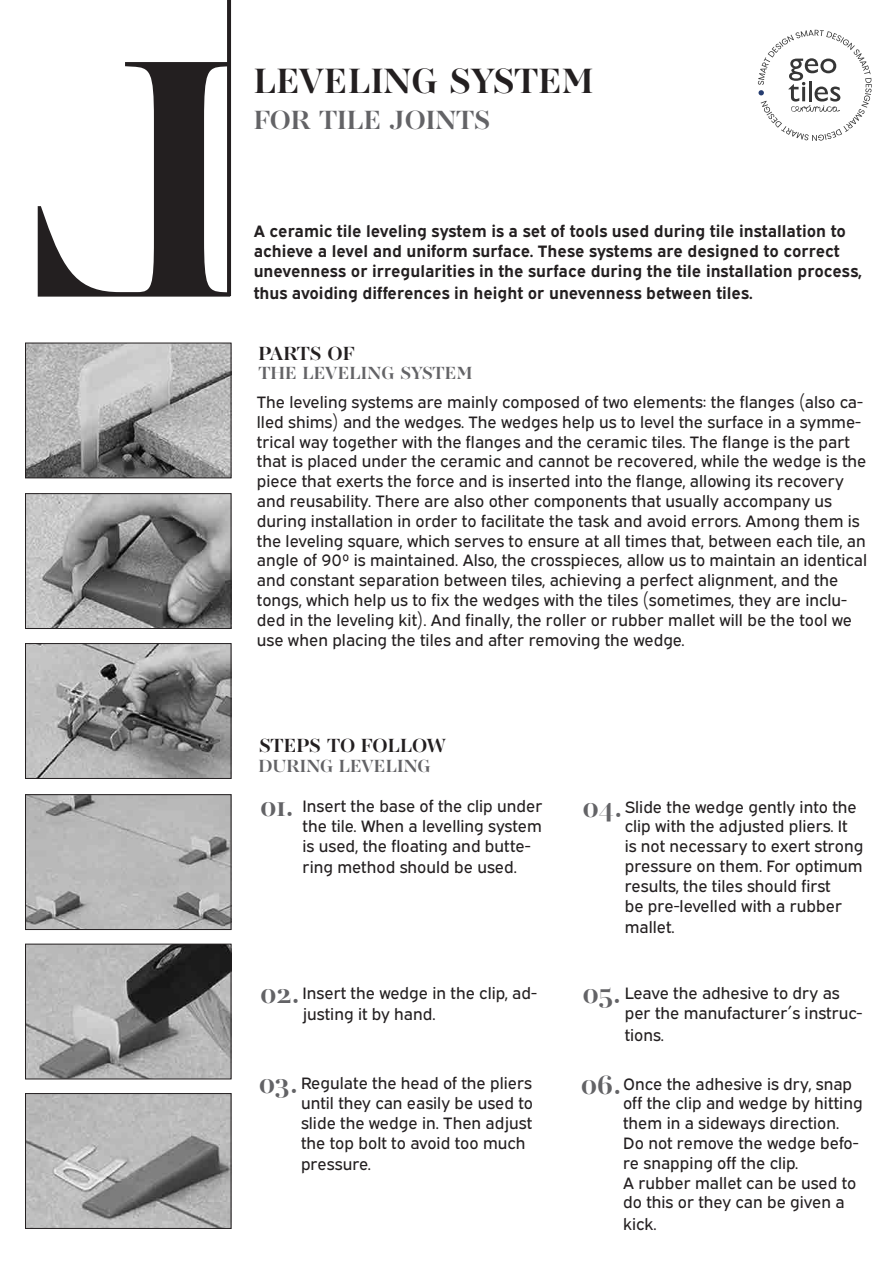
<style>
.page{position:relative;width:893px;height:1263px;background:#fff}
.page>*{position:absolute;margin:0;border:0;box-sizing:border-box;transform-origin:0 0}
.t1{font:700 36px "AW Conqueror Std Didot";color:#231f20}
.t2{font:700 27px "AW Conqueror Std Didot";color:#636366}
.t3{font:700 19.5px "AW Conqueror Std Didot";letter-spacing:-.02em;color:#231f20}
.t4{font:700 18px "AW Conqueror Std Didot";color:#636366}
.t5{font:16.5px/19.8px "Expressway Rg";color:#231f20}
.t6{font:700 16.5px/19.8px "Expressway Rg";color:#231f20}
</style>
<div class="page">
<hr style="left:227px;top:0;width:4px;height:296px;background:#231f20">
<svg style="left:758px;top:30px;width:114px;height:111px"></svg>
<img style="left:27px;top:345px;width:202px;height:131px">
<div style="left:25px;top:343px;width:206px;height:135px;border:1px solid #231f20"></div>
<img style="left:27px;top:495px;width:202px;height:132px">
<div style="left:25px;top:493px;width:206px;height:136px;border:1px solid #231f20"></div>
<img style="left:27px;top:645px;width:202px;height:132px">
<div style="left:25px;top:643px;width:206px;height:136px;border:1px solid #231f20"></div>
<img style="left:27px;top:796px;width:202px;height:132px">
<div style="left:25px;top:794px;width:206px;height:136px;border:1px solid #231f20"></div>
<img style="left:27px;top:946px;width:202px;height:131px">
<div style="left:25px;top:944px;width:206px;height:135px;border:1px solid #231f20"></div>
<img style="left:27px;top:1095px;width:202px;height:131px">
<div style="left:25px;top:1093px;width:206px;height:135px;border:1px solid #231f20"></div>
<svg style="left:227px;top:62px;width:3px;height:235px"></svg>
<h1 class="t1" style="left:254px;top:63px;width:341px">LEVELING SYSTEM</h1>
<h2 class="t2" style="left:254px;top:106px;width:239px">FOR TILE JOINTS</h2>
<p class="t6" style="left:254px;top:220px;width:610px">A ceramic tile leveling system is a set of tools used during tile installation to achieve a level and uniform surface. These systems are designed to correct unevenness or irregularities in the surface during the tile installation process,</p>
<p class="t6" style="left:254px;top:281px;width:501px">thus avoiding differences in height or unevenness between tiles.</p>
<p class="t3" style="left:258px;top:344px;width:99px">PARTS OF</p>
<p class="t4" style="left:258px;top:364px;width:215px">THE LEVELING SYSTEM</p>
<p class="t5" style="left:257px;top:391px;width:612px">The leveling systems are mainly composed of two elements: the flanges (also ca&shy;lled shims) and the wedges. The wedges help us to level the surface in a symme&shy;trical way together with the flanges and the ceramic tiles. The flange is the part that is placed under the ceramic and cannot be recovered, while the wedge is the piece that exerts the force and is inserted into the flange, allowing its recovery and reusability. There are also other components that usually accompany us during installation in order to facilitate the task and avoid errors. Among them is the leveling square, which serves to ensure at all times that, between each tile, an angle of 90º is maintained. Also, the crosspieces, allow us to maintain an identical and constant separation between tiles, achieving a perfect alignment, and the tongs, which help us to fix the wedges with the tiles (sometimes, they are inclu&shy;ded in the leveling kit). And finally, the roller or rubber mallet will be the tool we use when placing the tiles and after removing the wedge.</p>
<p class="t3" style="left:258px;top:736px;width:190px">STEPS TO FOLLOW</p>
<p class="t4" style="left:258px;top:757px;width:174px">DURING LEVELING</p>
<h2 class="t2" style="left:261px;top:794px;width:35px">01.</h2>
<p class="t5" style="left:303px;top:795px;width:241px;text-align:justify">Insert the base of the clip under the tile. When a levelling system is used, the floating and butte-</p>
<p class="t5" style="left:303px;top:856px;width:216px">ring method should be used.</p>
<p class="t5" style="left:625px;top:795px;width:240px">Slide the wedge gently into the clip with the adjusted pliers. It is not necessary to exert strong pressure on them. For optimum results, the tiles should first<br>be pre-levelled with a rubber</p>
<p class="t5" style="left:625px;top:916px;width:51px">mallet.</p>
<h2 class="t2" style="left:583px;top:794px;width:41px">04.</h2>
<p class="t5" style="left:303px;top:980px;width:236px;line-height:21.6px">Insert the wedge in the clip, ad&shy;justing it by hand.</p>
<h2 class="t2" style="left:261px;top:980px;width:41px">02.</h2>
<p class="t5" style="left:301px;top:1072px;width:234px;text-align:justify">Regulate the head of the pliers until they can easily be used to slide the wedge in. Then adjust the top bolt to avoid too much</p>
<p class="t5" style="left:301px;top:1153px;width:72px">pressure.</p>
<h2 class="t2" style="left:259px;top:1071px;width:40px">03.</h2>
<p class="t5" style="left:625px;top:982px;width:239px">Leave the adhesive to dry as per the manufacturer´s instruc-</p>
<p class="t5" style="left:625px;top:1023px;width:41px">tions.</p>
<p class="t5" style="left:623px;top:1072px;width:241px">Once the adhesive is dry, snap off the clip and wedge by hitting them in a sideways direction.<br>Do not remove the wedge befo&shy;re snapping off the clip.<br>A rubber mallet can be used to do this or they can be given a</p>
<p class="t5" style="left:623px;top:1212px;width:35px">kick.</p>
<h2 class="t2" style="left:583px;top:981px;width:40px">05.</h2>
<h2 class="t2" style="left:581px;top:1071px;width:42px">06.</h2>
</div>
